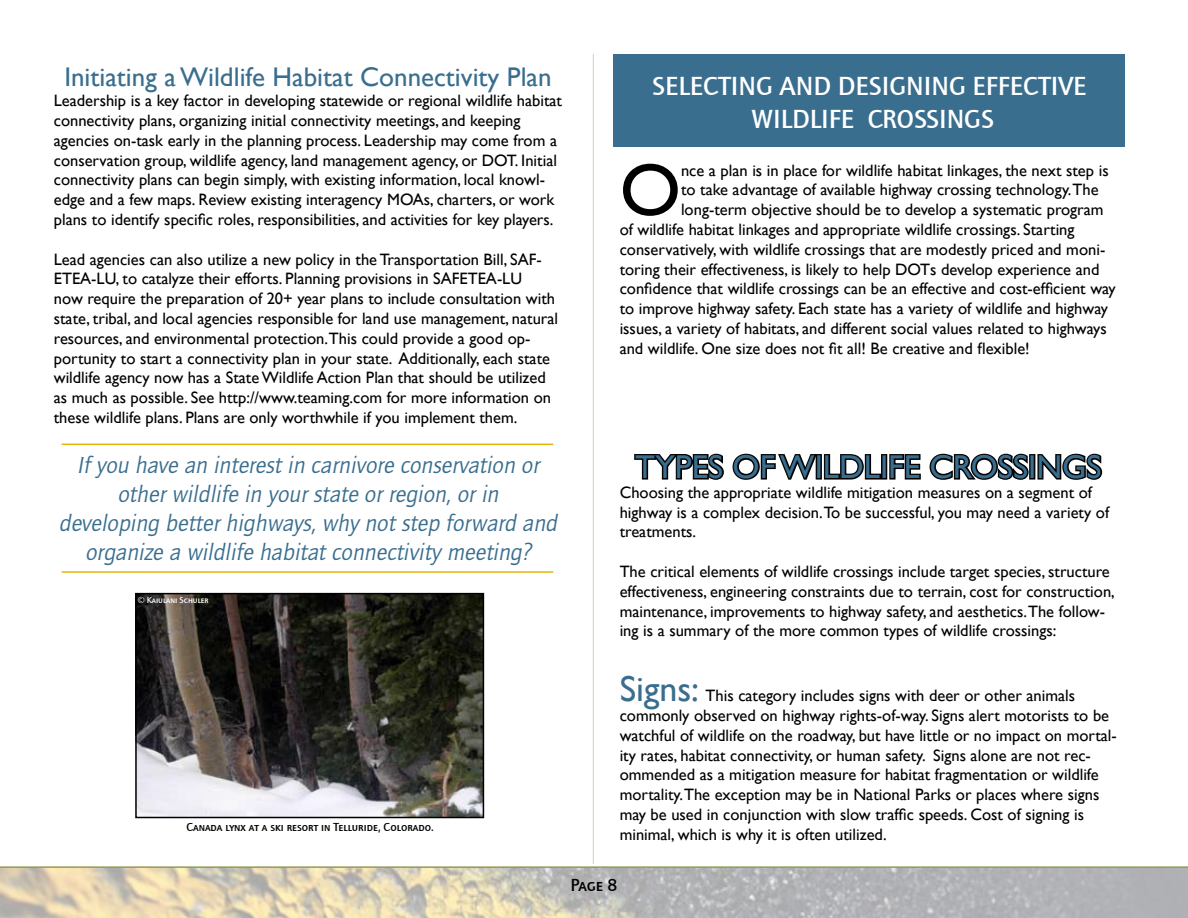
<style>
.page{position:relative;width:1188px;height:918px;background:#fff}
.page>*{position:absolute;margin:0;border:0;box-sizing:border-box;transform-origin:0 0}
.t1{font:74.55px "Gill Sans";color:#000}
.t2{font:33px "Gill Sans";color:#3a6e8f}
.t3{font:27px/32.4px "Quay Sans Md SCITCTT";color:#fff;text-align:center}
.t4{font:27px "Gill Sans";color:#3a6e8f}
.t5{font:italic 24px/28.8px "Quay Sans ITC";color:#3a6e8f;text-align:center}
.t6{font:18px "Quay Sans Md SCITCTT";color:#000}
.t7{font:16.5px/19.8px "Gill Sans";color:#000}
.t8{font:12px "Quay Sans Md SCITCTT";color:#000}
.t9{font:9px "Quay Sans Md SCITCTT";color:#fff}
.s1{font-family:"Quay Sans ITC"}
.s2{font-size:36px;color:#3a6e8f}
</style>
<div class="page">
<img style="left:0;top:868px;width:1188px;height:50px">
<hr style="left:0;top:866px;width:1188px;height:2px;background:#949b51">
<hr style="left:593px;top:54px;width:1px;height:810px;background:#949b51">
<svg style="left:634px;top:453px;width:287px;height:27px"></svg>
<svg style="left:929px;top:453px;width:174px;height:27px"></svg>
<div style="left:614px;top:54px;width:511px;height:92px;background:#3a6e8f"></div>
<hr style="left:62px;top:444px;width:491px;height:1px;background:#e5b40c">
<hr style="left:62px;top:571px;width:491px;height:2px;background:#e5b40c">
<img style="left:138px;top:596px;width:343px;height:219px">
<div style="left:135px;top:593px;width:349px;height:225px;border:2px solid #000"></div>
<svg style="left:608px;top:879px;width:9px;height:12px"></svg>
<h3 class="t4" style="left:64px;top:62px;width:489px">Initiating a Wildlife Habitat Connectivity Plan</h3>
<p class="t7" style="left:54px;top:91px;width:510px">Leadership is a key factor in developing statewide or regional wildlife habitat connectivity plans, organizing initial connectivity meetings, and keeping agencies on-task early in the planning process. Leadership may come from a conservation group, wildlife agency, land management agency, or DOT. Initial connectivity plans can begin simply, with existing information, local knowl&shy;edge and a few maps. Review existing interagency MOAs, charters, or work plans to identify specific roles, responsibilities, and activities for key players.</p>
<p class="t7" style="left:54px;top:249px;width:506px">Lead agencies can also utilize a new policy in the Transportation Bill, SAF-ETEA-LU, to catalyze their efforts. Planning provisions in SAFETEA-LU<br>now require the preparation of 20+ year plans to include consultation with state, tribal, and local agencies responsible for land use management, natural resources, and environmental protection.This could provide a good op&shy;portunity to start a connectivity plan in your state. Additionally, each state wildlife agency now has a State Wildlife Action Plan that should be utilized as much as possible. See http://www.teaming.com for more information on these wildlife plans. Plans are only worthwhile if you implement them.</p>
<h3 class="t5" style="left:59px;top:451px;width:505px">If you have an interestin carnivore conservation or otherwildlife in yourstate orregion,orin<br>developing betterhighways,why notstep forward and organize a wildlife habitatconnectivity meeting?</h3>
<p class="t9" style="left:138px;top:595px;width:73px"><span class="s1">©</span> Kaiulani Schuler</p>
<p class="t8" style="left:186px;top:820px;width:249px">Canada lynx at a ski resort in Telluride, Colorado.</p>
<p class="t6" style="left:571px;top:875px;width:34px">Page</p>
<h3 class="t3" style="left:652px;top:70px;width:436px">SELECTING AND DESIGNING EFFECTIVE<br>WILDLIFE CROSSINGS</h3>
<h1 class="t1" style="left:620px;top:147px;width:63px">O</h1>
<p class="t7" style="left:681px;top:161px;width:429px">nce a plan is in place for wildlife habitat linkages, the next step is</p>
<p class="t7" style="left:681px;top:180px;width:419px">to take advantage of available highway crossing technology.The</p>
<p class="t7" style="left:681px;top:200px;width:424px">long-term objective should be to develop a systematic program</p>
<p class="t7" style="left:620px;top:220px;width:456px">of wildlife habitat linkages and appropriate wildlife crossings. Starting</p>
<p class="t7" style="left:620px;top:240px;width:487px">conservatively, with wildlife crossings that are modestly priced and moni-</p>
<p class="t7" style="left:620px;top:260px;width:481px">toring their effectiveness, is likely to help DOTs develop experience and</p>
<p class="t7" style="left:620px;top:279px;width:498px">confidence that wildlife crossings can be an effective and cost-efficient way</p>
<p class="t7" style="left:620px;top:299px;width:490px">to improve highway safety. Each state has a variety of wildlife and highway</p>
<p class="t7" style="left:620px;top:319px;width:489px">issues, a variety of habitats, and different social values related to highways</p>
<p class="t7" style="left:620px;top:339px;width:412px">and wildlife. One size does not fit all! Be creative and flexible!</p>
<h2 class="t2" style="left:635px;top:448px;width:468px">TYPES OF WILDLIFE CROSSINGS</h2>
<p class="t7" style="left:620px;top:483px;width:491px">Choosing the appropriate wildlife mitigation measures on a segment of highway is a complex decision.To be successful, you may need a variety of treatments.</p>
<p class="t7" style="left:620px;top:562px;width:497px">The critical elements of wildlife crossings include target species, structure effectiveness, engineering constraints due to terrain, cost for construction, maintenance, improvements to highway safety, and aesthetics.The follow&shy;ing is a summary of the more common types of wildlife crossings:</p>
<p class="t7" style="left:620px;top:686px;width:499px"><span class="s2">Signs:</span> This category includes signs with deer or other animals commonly observed on highway rights-of-way. Signs alert motorists to be watchful of wildlife on the roadway, but have little or no impact on mortal&shy;ity rates, habitat connectivity, or human safety. Signs alone are not rec&shy;ommended as a mitigation measure for habitat fragmentation or wildlife mortality.The exception may be in National Parks or places where signs may be used in conjunction with slow traffic speeds. Cost of signing is minimal, which is why it is often utilized.</p>
</div>
